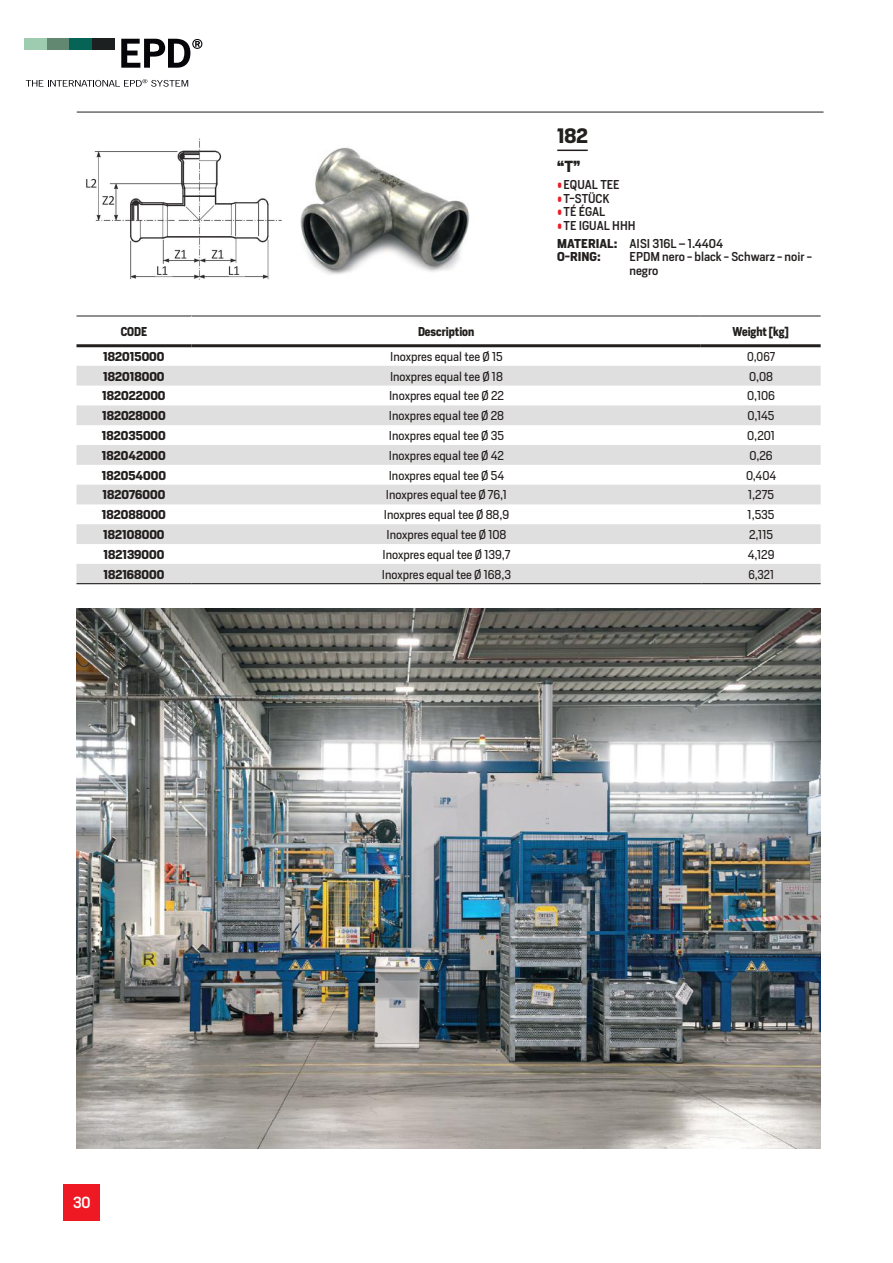
<style>
.page{position:relative;width:893px;height:1263px;background:#fff}
.page>*{position:absolute;margin:0;border:0;box-sizing:border-box;transform-origin:0 0}
.t1{font:700 19.5px "Heron Sans";color:#241f1f}
.t2{font:700 15px "Heron Sans";color:#241f1f}
.t3{font:500 15px "Heron Sans";color:#fff}
.t4{font:12px "Heron Sans";color:#241f1f}
.t5{font:700 12px "Heron Sans";color:#241f1f}
.t6{font:500 12px/17.7px "Heron Sans";color:#241f1f}
.t7{font:700 12px "Heron Sans";color:#241f1f;scale:.9 1}
.t8{font:12px "Heron Sans";color:#241f1f;scale:.95 1}
.s1{color:#ef1923}
.s2{font-weight:700}
</style>
<div class="page">
<div style="left:64px;top:1184px;width:36px;height:36px;background:#ef1923"></div>
<svg style="left:121px;top:39px;width:81px;height:29px"></svg>
<svg style="left:26px;top:79px;width:162px;height:8px"></svg>
<div style="left:24px;top:39px;width:23px;height:11px;background:#9eccb1"></div>
<div style="left:47px;top:39px;width:22px;height:11px;background:#628871"></div>
<div style="left:69px;top:39px;width:23px;height:11px;background:#066456"></div>
<div style="left:92px;top:39px;width:22px;height:11px;background:#1d2021"></div>
<img style="left:76px;top:608px;width:745px;height:540px">
<hr style="left:76px;top:316px;width:116px;height:1px;background:#241f1f">
<hr style="left:192px;top:316px;width:509px;height:1px;background:#241f1f">
<hr style="left:701px;top:316px;width:120px;height:1px;background:#241f1f">
<hr style="left:76px;top:344px;width:116px;height:3px;background:#241f1f">
<hr style="left:192px;top:344px;width:509px;height:3px;background:#241f1f">
<hr style="left:701px;top:344px;width:120px;height:3px;background:#241f1f">
<svg style="left:76px;top:366px;width:745px;height:217px;fill:#e0dfdf"></svg>
<hr style="left:76px;top:583px;width:115px;height:1px;background:#241f1f">
<hr style="left:191px;top:583px;width:511px;height:1px;background:#241f1f">
<hr style="left:702px;top:583px;width:119px;height:1px;background:#241f1f">
<hr style="left:557px;top:150px;width:31px;height:1px;background:#241f1f">
<hr style="left:77px;top:112px;width:746px;height:1px;background:#241f1f">
<img style="left:86px;top:138px;width:196px;height:141px">
<img style="left:300px;top:147px;width:170px;height:128px">
<h1 class="t1" style="left:557px;top:123px;width:32px">182</h1>
<p class="t2" style="left:557px;top:156px;width:25px">“T”</p>
<p class="t6" style="left:557px;top:176px;width:64px"><span class="s1">•</span>EQUAL TEE</p>
<p class="t6" style="left:557px;top:189px;width:54px"><span class="s1">•</span>T-STÜCK</p>
<p class="t6" style="left:557px;top:203px;width:50px"><span class="s1">•</span>TÉ ÉGAL</p>
<p class="t6" style="left:557px;top:216px;width:167px"><span class="s1">•</span>TE IGUAL HHH<br><span class="s2">MATERIAL:</span> AISI 316L – 1.4404</p>
<p class="t5" style="left:557px;top:249px;width:45px">O-RING:</p>
<p class="t6" style="left:630px;top:250px;width:184px;line-height:13.5px">EPDM nero - black - Schwarz - noir - negro</p>
<p class="t7" style="left:121px;top:324px;width:31px">CODE</p>
<p class="t7" style="left:418px;top:324px;width:64px">Description</p>
<p class="t7" style="left:732px;top:324px;width:64px">Weight [kg]</p>
<p class="t5" style="left:103px;top:348px;width:63px">182015000</p>
<p class="t4" style="left:390px;top:349px;width:114px">Inoxpres equal tee Ø 15</p>
<p class="t8" style="left:747px;top:349px;width:31px">0,067</p>
<p class="t5" style="left:103px;top:368px;width:63px">182018000</p>
<p class="t4" style="left:390px;top:368px;width:114px">Inoxpres equal tee Ø 18</p>
<p class="t4" style="left:749px;top:368px;width:25px">0,08</p>
<p class="t5" style="left:102px;top:388px;width:65px">182022000</p>
<p class="t4" style="left:389px;top:388px;width:116px">Inoxpres equal tee Ø 22</p>
<p class="t4" style="left:747px;top:388px;width:29px">0,106</p>
<p class="t5" style="left:102px;top:408px;width:65px">182028000</p>
<p class="t4" style="left:389px;top:408px;width:117px">Inoxpres equal tee Ø 28</p>
<p class="t4" style="left:748px;top:408px;width:29px">0,145</p>
<p class="t5" style="left:102px;top:428px;width:65px">182035000</p>
<p class="t4" style="left:389px;top:428px;width:117px">Inoxpres equal tee Ø 35</p>
<p class="t4" style="left:747px;top:428px;width:29px">0,201</p>
<p class="t5" style="left:102px;top:447px;width:65px">182042000</p>
<p class="t4" style="left:389px;top:448px;width:117px">Inoxpres equal tee Ø 42</p>
<p class="t4" style="left:749px;top:448px;width:25px">0,26</p>
<p class="t5" style="left:102px;top:467px;width:66px">182054000</p>
<p class="t4" style="left:389px;top:467px;width:117px">Inoxpres equal tee Ø 54</p>
<p class="t4" style="left:746px;top:467px;width:32px">0,404</p>
<p class="t5" style="left:102px;top:487px;width:64px">182076000</p>
<p class="t4" style="left:386px;top:487px;width:122px">Inoxpres equal tee Ø 76,1</p>
<p class="t4" style="left:748px;top:487px;width:27px">1,275</p>
<p class="t5" style="left:102px;top:507px;width:66px">182088000</p>
<p class="t4" style="left:384px;top:507px;width:127px">Inoxpres equal tee Ø 88,9</p>
<p class="t4" style="left:748px;top:507px;width:28px">1,535</p>
<p class="t5" style="left:103px;top:527px;width:63px">182108000</p>
<p class="t4" style="left:386px;top:527px;width:121px">Inoxpres equal tee Ø 108</p>
<p class="t4" style="left:749px;top:527px;width:25px">2,115</p>
<p class="t5" style="left:103px;top:546px;width:62px">182139000</p>
<p class="t4" style="left:382px;top:547px;width:129px">Inoxpres equal tee Ø 139,7</p>
<p class="t4" style="left:748px;top:547px;width:28px">4,129</p>
<p class="t5" style="left:103px;top:566px;width:63px">182168000</p>
<p class="t4" style="left:382px;top:566px;width:131px">Inoxpres equal tee Ø 168,3</p>
<p class="t8" style="left:748px;top:566px;width:28px">6,321</p>
<p class="t3" style="left:73px;top:1193px;width:19px">30</p>
</div>
